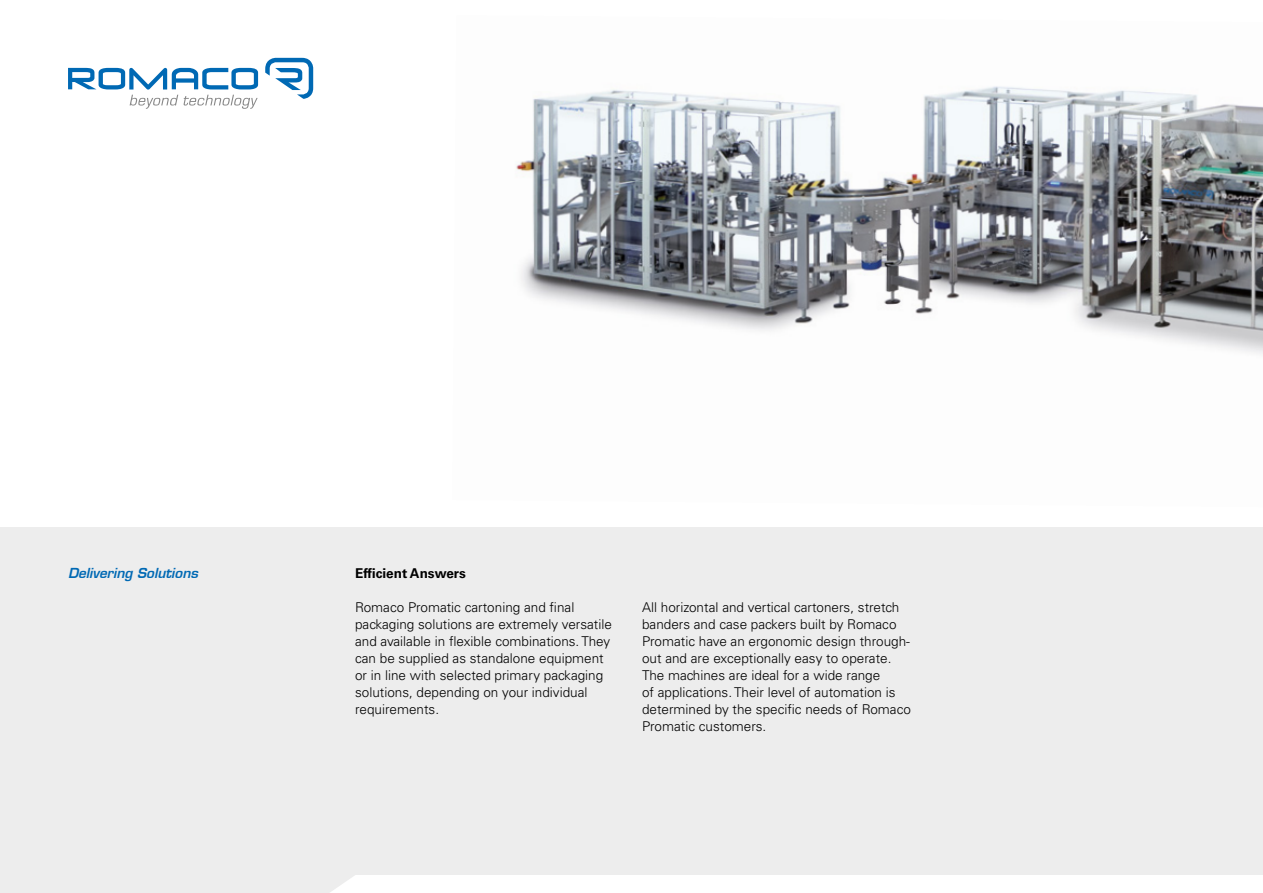
<style>
.page{position:relative;width:1263px;height:893px;background:#fff}
.page>*{position:absolute;margin:0;border:0;box-sizing:border-box;transform-origin:0 0}
.t1{font:300 13.5px/17px "Univers LT Std";color:#000}
.t2{font:italic 600 13.5px "Eurostile LT";color:#0069b4}
.t3{font:700 13.5px "Univers LT Std";color:#000}
</style>
<div class="page">
<div style="left:0;top:527px;width:1263px;height:366px;background:#ededed"></div>
<div style="left:117px;top:876px;width:1146px;height:17px;background:#fff"></div>
<svg style="left:117px;top:875px;width:259px;height:18px"></svg>
<img style="left:516px;top:86px;width:747px;height:268px">
<svg style="left:68px;top:68px;width:190px;height:41px"></svg>
<svg style="left:265px;top:58px;width:48px;height:41px"></svg>
<p class="t2" style="left:68px;top:565px;width:131px">Delivering Solutions</p>
<p class="t3" style="left:355px;top:566px;width:112px">Efficient Answers</p>
<p class="t1" style="left:355px;top:599px;width:258px">Romaco Promatic cartoning and final packaging solutions are extremely versatile and available in flexible combinations. They can be supplied as standalone equipment or in line with selected primary packaging solutions, depending on your individual requirements.</p>
<p class="t1" style="left:642px;top:599px;width:270px">All horizontal and vertical cartoners, stretch banders and case packers built by Romaco Promatic have an ergonomic design through&shy;out and are exceptionally easy to operate.<br>The machines are ideal for a wide range<br>of applications. Their level of automation is determined by the specific needs of Romaco Promatic customers.</p>
</div>
